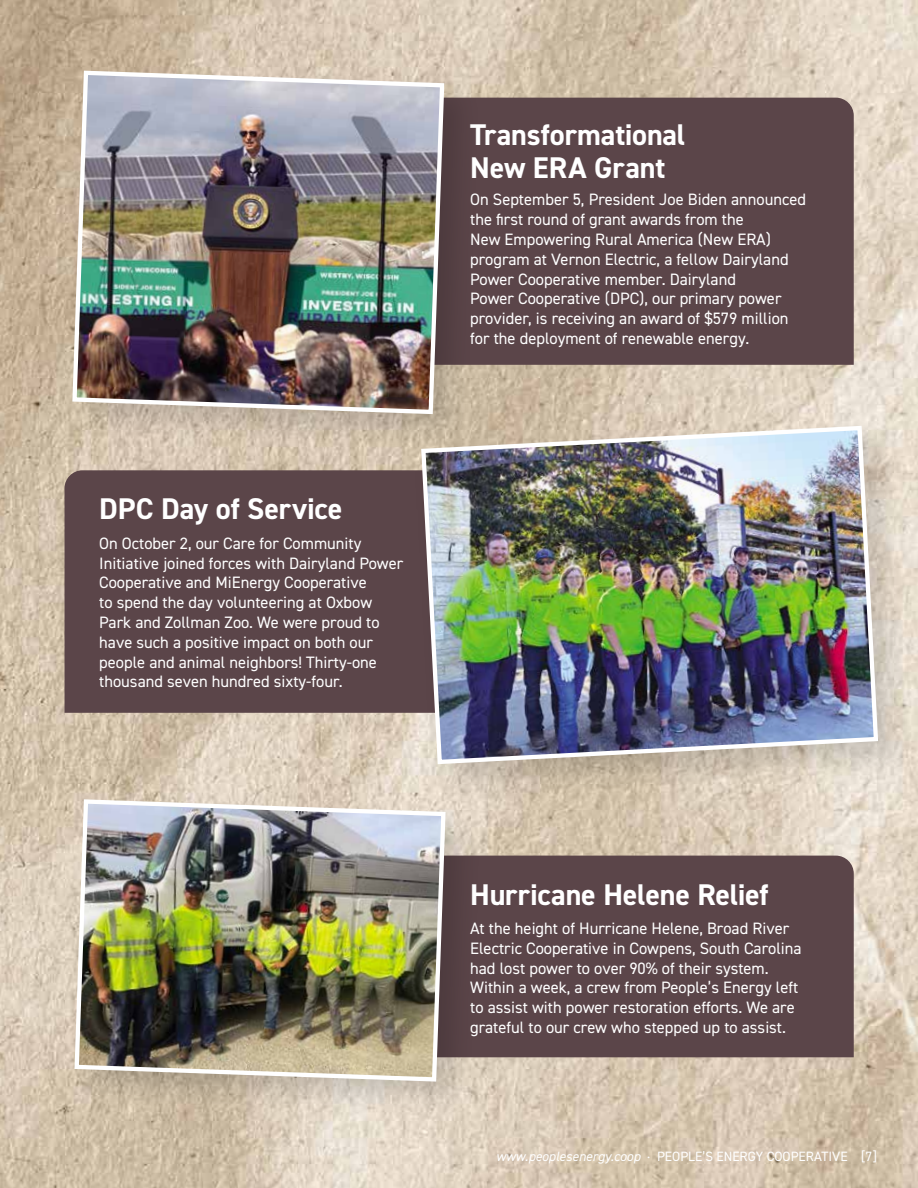
<style>
.page{position:relative;width:918px;height:1188px;background:#fff}
.page>*{position:absolute;margin:0;border:0;box-sizing:border-box;transform-origin:0 0}
.t1{font:700 30px/33px "DIN2014";letter-spacing:-.005em;color:#fff}
.t2{font:16.5px/19.8px "DIN2014";color:#fff}
.t3{font:13.5px "DIN2014";color:#fff}
.s1{font-style:italic}
.s2{font-size:10.5px}
</style>
<div class="page">
<img style="left:0;top:0;width:918px;height:1188px">
<div style="left:65px;top:470px;width:347px;height:243px;background:#5b4549"></div>
<div style="left:412px;top:416px;width:504px;height:386px;background:#000;opacity:.16"></div>
<img style="left:419px;top:424px;width:461px;height:342px">
<div style="left:482px;top:98px;width:372px;height:267px;background:#5b4549"></div>
<div style="left:63px;top:61px;width:419px;height:391px;background:#000;opacity:.16"></div>
<img style="left:70px;top:68px;width:377px;height:348px">
<div style="left:483px;top:856px;width:371px;height:201px;background:#5b4549"></div>
<div style="left:65px;top:790px;width:418px;height:329px;background:#000;opacity:.16"></div>
<img style="left:72px;top:797px;width:376px;height:287px">
<h1 class="t1" style="left:99px;top:492px;width:245px">DPC Day of Service</h1>
<p class="t2" style="left:99px;top:533px;width:306px">On October 2, our Care for Community Initiative joined forces with Dairyland Power Cooperative and MiEnergy Cooperative<br>to spend the day volunteering at Oxbow Park and Zollman Zoo. We were proud to have such a positive impact on both our people and animal neighbors! Thirty-one thousand seven hundred sixty-four.</p>
<h1 class="t1" style="left:470px;top:118px;width:217px">Transformational<br>New ERA Grant</h1>
<p class="t2" style="left:470px;top:189px;width:337px">On September 5, President Joe Biden announced the first round of grant awards from the<br>New Empowering Rural America (New ERA) program at Vernon Electric, a fellow Dairyland Power Cooperative member. Dairyland<br>Power Cooperative (DPC), our primary power provider, is receiving an award of $579 million for the deployment of renewable energy.</p>
<h1 class="t1" style="left:470px;top:878px;width:300px">Hurricane Helene Relief</h1>
<p class="t2" style="left:470px;top:918px;width:333px">At the height of Hurricane Helene, Broad River Electric Cooperative in Cowpens, South Carolina had lost power to over 90% of their system.<br>Within a week, a crew from People’s Energy left to assist with power restoration efforts. We are grateful to our crew who stepped up to assist.</p>
<p class="t3" style="left:496px;top:1148px;width:382px"><span class="s1">www.peoplesenergy.coop</span> <span class="s2">•</span> PEOPLE’S ENERGY COOPERATIVE [7]</p>
</div>
